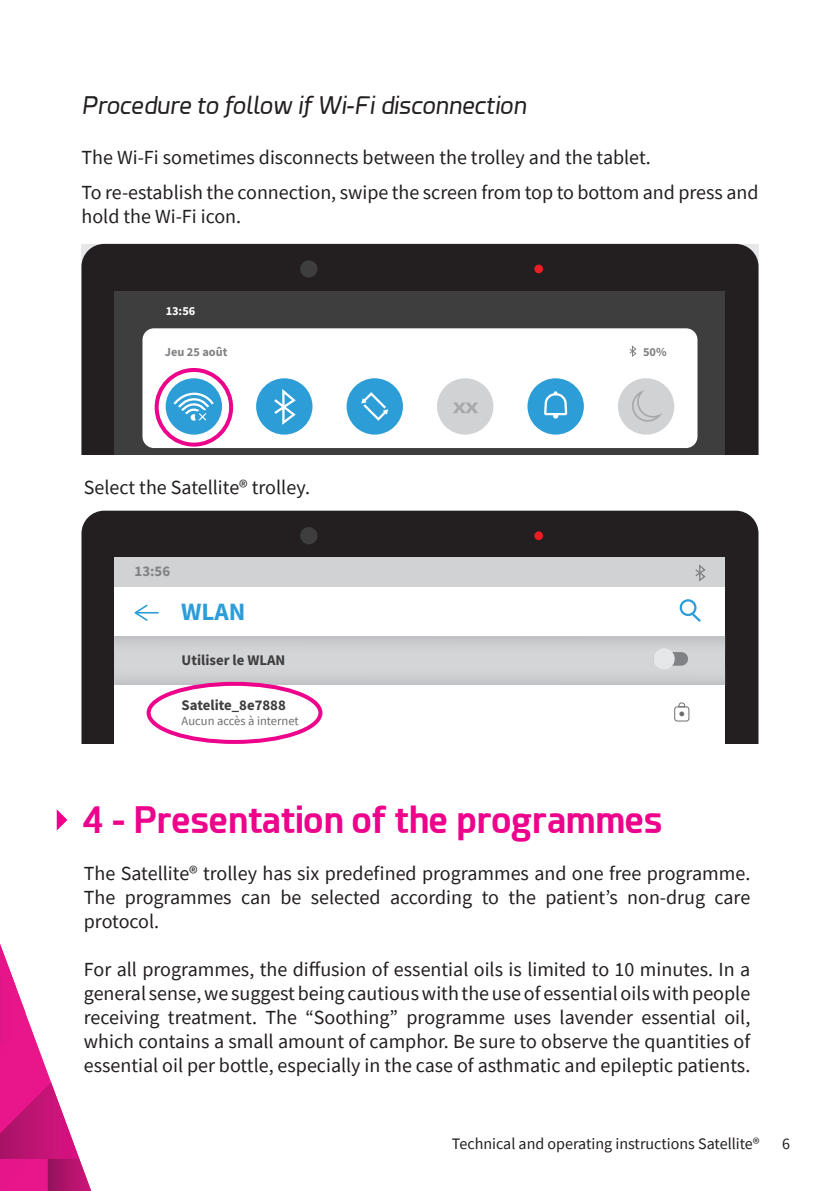
<style>
.page{position:relative;width:840px;height:1191px;background:#fff}
.page>*{position:absolute;margin:0;border:0;box-sizing:border-box;transform-origin:0 0}
.Texte_courant{font:700 36px "Esphimere";color:#ed028c}
.t1{font:700 25px "Source Sans Pro";color:#2d9dd7}
.Texte_courant-2{font:italic 24px "Esphimere";color:#231f20}
.Puces_roses{font:20px/24px "Source Sans Pro";color:#231f20;text-align:justify}
.t2{font:16px "Source Sans Pro";color:#231f20}
.t3{font:700 14.8px "Source Sans Pro";color:#3e3e3f}
.t4{font:700 14.8px "Source Sans Pro";color:#808285}
.t5{font:12.4px "Source Sans Pro";color:#6c6d70}
.t6{font:700 12.2px "Source Sans Pro";color:#808285}
.t7{font:700 12.2px "Source Sans Pro";color:#fff}
</style>
<div class="page">
<svg style="left:0;top:944px;width:92px;height:247px"></svg>
<div style="left:81px;top:244px;width:677px;height:210px;background:#231f20"></div>
<div style="left:115px;top:291px;width:609px;height:163px;background:#3e3e3f"></div>
<div style="left:142px;top:328px;width:555px;height:120px;background:#fff;border-radius:11px"></div>
<div style="left:165px;top:378px;width:57px;height:56px;background:#2d9dd7;border-radius:50%"></div>
<div style="left:256px;top:378px;width:56px;height:56px;background:#2d9dd7;border-radius:50%"></div>
<div style="left:346px;top:378px;width:57px;height:56px;background:#2d9dd7;border-radius:50%"></div>
<div style="left:437px;top:378px;width:56px;height:56px;background:#d1d2d4;border-radius:50%"></div>
<div style="left:527px;top:378px;width:56px;height:56px;background:#2d9dd7;border-radius:50%"></div>
<div style="left:617px;top:378px;width:57px;height:56px;background:#d1d2d4;border-radius:50%"></div>
<svg style="left:173px;top:392px;width:41px;height:29px"></svg>
<svg style="left:274px;top:389px;width:22px;height:36px"></svg>
<svg style="left:629px;top:345px;width:7px;height:12px"></svg>
<svg style="left:361px;top:392px;width:27px;height:29px"></svg>
<svg style="left:632px;top:390px;width:30px;height:32px"></svg>
<svg style="left:453px;top:402px;width:25px;height:11px"></svg>
<svg style="left:542px;top:391px;width:26px;height:44px"></svg>
<div style="left:300px;top:260px;width:17px;height:17px;background:#3e3e3f;border-radius:50%"></div>
<div style="left:534px;top:265px;width:8px;height:8px;background:#ee1d23;border-radius:50%"></div>
<svg style="left:57px;top:809px;width:10px;height:21px"></svg>
<div style="left:81px;top:510px;width:677px;height:234px;background:#231f20"></div>
<div style="left:115px;top:557px;width:609px;height:187px;background:#fff"></div>
<div style="left:300px;top:527px;width:17px;height:17px;background:#3e3e3f;border-radius:50%"></div>
<div style="left:534px;top:531px;width:8px;height:9px;background:#ee1d23;border-radius:50%"></div>
<div style="left:115px;top:557px;width:609px;height:30px;background:#d1d2d4"></div>
<svg style="left:695px;top:564px;width:11px;height:18px"></svg>
<svg style="left:134px;top:604px;width:24px;height:17px"></svg>
<div style="left:679px;top:599px;width:17px;height:17px;border:2px solid #2d9dd7;border-radius:50%"></div>
<svg style="left:689px;top:611px;width:12px;height:11px"></svg>
<div style="left:115px;top:636px;width:609px;height:28px;background:linear-gradient(to right,#cecfd1,#cdced0)"></div>
<div style="left:115px;top:657px;width:609px;height:28px;background:linear-gradient(to right,#d0d1d3,#cfd0d2)"></div>
<div style="left:653px;top:652px;width:34px;height:13px;background:#808285;border-radius:7px"></div>
<div style="left:653px;top:648px;width:21px;height:21px;background:#e6e7e9;border-radius:50%"></div>
<div style="left:673px;top:706px;width:16px;height:15px;border:1px solid #6c6d70;border-radius:3px"></div>
<svg style="left:677px;top:702px;width:8px;height:14px"></svg>
<div style="left:154px;top:368px;width:79px;height:78px;border:4px solid #ed028c;border-radius:50%"></div>
<div style="left:146px;top:682px;width:176px;height:62px;border:4px solid #ed028c;border-radius:50%"></div>
<p class="Texte_courant-2" style="left:81px;top:91px;width:446px">Procedure to follow if Wi-Fi disconnection</p>
<p class="Puces_roses" style="left:81px;top:145px;width:570px">The Wi-Fi sometimes disconnects between the trolley and the tablet.</p>
<p class="Puces_roses" style="left:81px;top:181px;width:678px">To re-establish the connection, swipe the screen from top to bottom and press and hold the Wi-Fi icon.</p>
<p class="t7" style="left:165px;top:302px;width:31px">13:56</p>
<p class="t6" style="left:165px;top:343px;width:64px">Jeu 25 août</p>
<p class="t6" style="left:642px;top:343px;width:25px">50%</p>
<p class="Puces_roses" style="left:84px;top:475px;width:227px">Select the Satellite® trolley.</p>
<p class="t4" style="left:134px;top:561px;width:37px">13:56</p>
<p class="t1" style="left:181px;top:595px;width:66px">WLAN</p>
<p class="t3" style="left:181px;top:650px;width:105px">Utiliser le WLAN</p>
<p class="t3" style="left:181px;top:695px;width:106px">Satelite_8e7888</p>
<p class="t5" style="left:181px;top:713px;width:118px">Aucun accès à internet</p>
<p class="Texte_courant" style="left:81px;top:797px;width:582px">4 - Presentation of the programmes</p>
<p class="Puces_roses" style="left:84px;top:861px;width:667px">The Satellite® trolley has six predefined programmes and one free programme.<br>The programmes can be selected according to the patient’s non-drug care protocol.</p>
<p class="Puces_roses" style="left:84px;top:957px;width:667px">For all programmes, the diffusion of essential oils is limited to 10 minutes. In a general sense, we suggest being cautious with the use of essential oils with people receiving treatment. The “Soothing” programme uses lavender essential oil, which contains a small amount of camphor. Be sure to observe the quantities of essential oil per bottle, especially in the case of asthmatic and epileptic patients.</p>
<p class="t2" style="left:451px;top:1133px;width:309px">Technical and operating instructions Satellite®</p>
<p class="t2" style="left:781px;top:1133px;width:9px">6</p>
</div>
